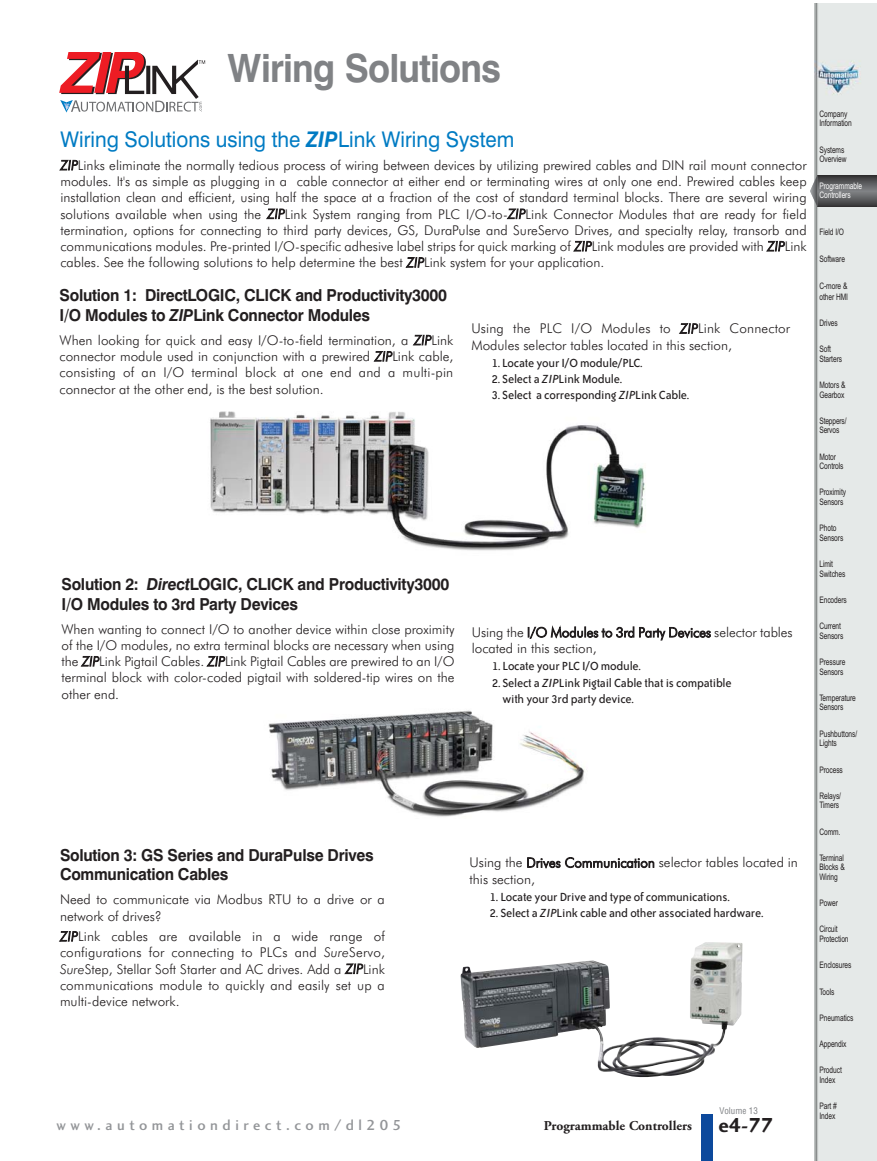
<style>
.page{position:relative;width:877px;height:1161px;background:#fff}
.page>*{position:absolute;margin:0;border:0;box-sizing:border-box;transform-origin:0 0}
.t1{font:700 39px "Swiss 721 BT";letter-spacing:-.025em;color:#808285;scale:.93 1}
.t2{font:21.6px "Swiss 721 BT";color:#007bc3;scale:.95 1}
.t3{font:21px "Charlotte Sans Bold Plain";color:#231f20}
.t4{font:700 16.5px/19.8px "Swiss 721 BT";letter-spacing:-.015em;color:#231f20;scale:.95 1}
.t5{font:15px "Charlotte Sans Medium Plain";letter-spacing:.305em;color:#939598}
.t6{font:300 13.5px/16.2px "Futura BT";color:#231f20;text-align:justify}
.t7{font:13.5px/16.2px "Bailey Sans ITC";letter-spacing:-.015em;color:#231f20}
.t8{font:700 13.5px "Adobe Garamond";color:#231f20}
.t9{font:9px/9.6px "Arial Narrow";letter-spacing:-.01em;color:#231f20;scale:.9 1}
.t10{font:9px/9.6px "Arial Narrow";letter-spacing:-.01em;color:#fff;scale:.9 1}
.t11{font:condensed 9px "Helvetica";color:#808285}
.s1{font-weight:700;font-style:italic}
.s2{font-style:italic}
</style>
<div class="page">
<img style="left:210px;top:411px;width:435px;height:140px">
<svg style="left:59px;top:52px;width:146px;height:61px"></svg>
<img style="left:268px;top:710px;width:317px;height:107px">
<img style="left:460px;top:942px;width:283px;height:135px">
<div style="left:701px;top:1114px;width:11px;height:47px;background:#0c499c"></div>
<img style="left:814px;top:4px;width:63px;height:1157px">
<svg style="left:817px;top:175px;width:60px;height:32px"></svg>
<svg style="left:810px;top:175px;width:7px;height:32px"></svg>
<h1 class="t1" style="left:228px;top:54px;width:295px">Wiring Solutions</h1>
<h2 class="t2" style="left:60px;top:131px;width:479px">Wiring Solutions using the <span class="s1">ZIP</span>Link Wiring System</h2>
<p class="t6" style="left:60px;top:158px;width:748px"><span class="s2">ZIP</span>Links eliminate the normally tedious process of wiring between devices by utilizing prewired cables and DIN rail mount connector modules. It's as simple as plugging in a cable connector at either end or terminating wires at only one end. Prewired cables keep installation clean and efficient, using half the space at a fraction of the cost of standard terminal blocks. There are several wiring solutions available when using the <span class="s2">ZIP</span>Link System ranging from PLC I/O-to-<span class="s2">ZIP</span>Link Connector Modules that are ready for field termination, options for connecting to third party devices, GS, DuraPulse and SureServo Drives, and specialty relay, transorb and communications modules. Pre-printed I/O-specific adhesive label strips for quick marking of <span class="s2">ZIP</span>Link modules are provided with <span class="s2">ZIP</span>Link cables. See the following solutions to help determine the best <span class="s2">ZIP</span>Link system for your application.</p>
<p class="t4" style="left:60px;top:287px;width:409px">Solution 1: DirectLOGIC, CLICK and Productivity3000<br>I/O Modules to <span class="s2">ZIP</span>Link Connector Modules</p>
<p class="t6" style="left:60px;top:333px;width:395px">When looking for quick and easy I/O-to-field termination, a <span class="s2">ZIP</span>Link connector module used in conjunction with a prewired <span class="s2">ZIP</span>Link cable, consisting of an I/O terminal block at one end and a multi-pin connector at the other end, is the best solution.</p>
<p class="t6" style="left:471px;top:322px;width:320px">Using the PLC I/O Modules to <span class="s2">ZIP</span>Link Connector<br>Modules selector tables located in this section,</p>
<p class="t7" style="left:492px;top:355px;width:153px">1. Locate your I/O module/PLC.</p>
<p class="t7" style="left:492px;top:372px;width:132px">2. Select a <span class="s2">ZIP</span>Link Module.</p>
<p class="t7" style="left:492px;top:388px;width:199px">3. Select a corresponding <span class="s2">ZIP</span>Link Cable.</p>
<p class="t4" style="left:62px;top:576px;width:410px">Solution 2: <span class="s2">Direct</span>LOGIC, CLICK and Productivity3000<br>I/O Modules to 3rd Party Devices</p>
<p class="t6" style="left:62px;top:622px;width:394px">When wanting to connect I/O to another device within close proximity of the I/O modules, no extra terminal blocks are necessary when using the <span class="s2">ZIP</span>Link Pigtail Cables. <span class="s2">ZIP</span>Link Pigtail Cables are prewired to an I/O terminal block with color-coded pigtail with soldered-tip wires on the other end.</p>
<p class="t6" style="left:472px;top:625px;width:323px">Using the I/O Modules to 3rd Party Devices selector tables located in this section,</p>
<p class="t7" style="left:492px;top:659px;width:150px">1. Locate your PLC I/O module.</p>
<p class="t7" style="left:502px;top:675px;width:231px;text-indent:-10px">2. Select a <span class="s2">ZIP</span>Link Pigtail Cable that is compatible with your 3rd party device.</p>
<p class="t4" style="left:60px;top:847px;width:332px">Solution 3: GS Series and DuraPulse Drives<br>Communication Cables</p>
<p class="t6" style="left:60px;top:893px;width:326px">Need to communicate via Modbus RTU to a drive or a network of drives?</p>
<p class="t6" style="left:60px;top:929px;width:326px"><span class="s2">ZIP</span>Link cables are available in a wide range of configurations for connecting to PLCs and <span class="s2">Sure</span>Servo, <span class="s2">Sure</span>Step, Stellar Soft Starter and AC drives. Add a <span class="s2">ZIP</span>Link communications module to quickly and easily set up a multi-device network.</p>
<p class="t6" style="left:470px;top:856px;width:330px">Using the Drives Communication selector tables located in this section,</p>
<p class="t7" style="left:490px;top:889px;width:242px">1. Locate your Drive and type of communications.</p>
<p class="t7" style="left:490px;top:906px;width:275px">2. Select a <span class="s2">ZIP</span>Link cable and other associated hardware.</p>
<p class="t11" style="left:720px;top:1107px;width:40px">Volume 13</p>
<p class="t5" style="left:56px;top:1120px;width:347px">www.automationdirect.com/dl205</p>
<p class="t8" style="left:544px;top:1120px;width:150px">Programmable Controllers</p>
<h3 class="t3" style="left:719px;top:1118px;width:56px">e4-77</h3>
<p class="t9" style="left:819px;top:110px;width:38px">Company<br>Information</p>
<p class="t9" style="left:819px;top:146px;width:32px">Systems<br>Overview</p>
<p class="t10" style="left:819px;top:181px;width:49px">Programmable<br>Controllers</p>
<p class="t9" style="left:819px;top:228px;width:29px">Field I/O</p>
<p class="t9" style="left:819px;top:255px;width:30px">Software</p>
<p class="t9" style="left:819px;top:282px;width:33px;line-height:10.5px">C-more &amp; other HMI</p>
<p class="t9" style="left:819px;top:319px;width:22px">Drives</p>
<p class="t9" style="left:819px;top:345px;width:27px">Soft<br>Starters</p>
<p class="t9" style="left:819px;top:381px;width:31px">Motors &amp;<br>Gearbox</p>
<p class="t9" style="left:819px;top:417px;width:32px">Steppers/<br>Servos</p>
<p class="t9" style="left:819px;top:453px;width:28px">Motor<br>Controls</p>
<p class="t9" style="left:819px;top:488px;width:31px">Proximity<br>Sensors</p>
<p class="t9" style="left:819px;top:524px;width:28px">Photo<br>Sensors</p>
<p class="t9" style="left:819px;top:560px;width:30px">Limit<br>Switches</p>
<p class="t9" style="left:819px;top:596px;width:32px">Encoders</p>
<p class="t9" style="left:819px;top:622px;width:28px">Current<br>Sensors</p>
<p class="t9" style="left:819px;top:658px;width:30px">Pressure<br>Sensors</p>
<p class="t9" style="left:819px;top:694px;width:42px">Temperature<br>Sensors</p>
<p class="t9" style="left:819px;top:730px;width:44px">Pushbuttons/<br>Lights</p>
<p class="t9" style="left:819px;top:765px;width:28px">Process</p>
<p class="t9" style="left:819px;top:792px;width:26px">Relays/<br>Timers</p>
<p class="t9" style="left:819px;top:827px;width:25px">Comm.</p>
<p class="t9" style="left:819px;top:854px;width:30px;text-align:justify">Terminal Blocks &amp; Wiring</p>
<p class="t9" style="left:819px;top:899px;width:22px">Power</p>
<p class="t9" style="left:819px;top:925px;width:34px">Circuit<br>Protection</p>
<p class="t9" style="left:819px;top:961px;width:37px">Enclosures</p>
<p class="t9" style="left:819px;top:987px;width:18px">Tools</p>
<p class="t9" style="left:819px;top:1014px;width:39px">Pneumatics</p>
<p class="t9" style="left:819px;top:1040px;width:32px">Appendix</p>
<p class="t9" style="left:819px;top:1066px;width:26px">Product<br>Index</p>
<p class="t9" style="left:819px;top:1102px;width:21px">Part #<br>Index</p>
</div>
